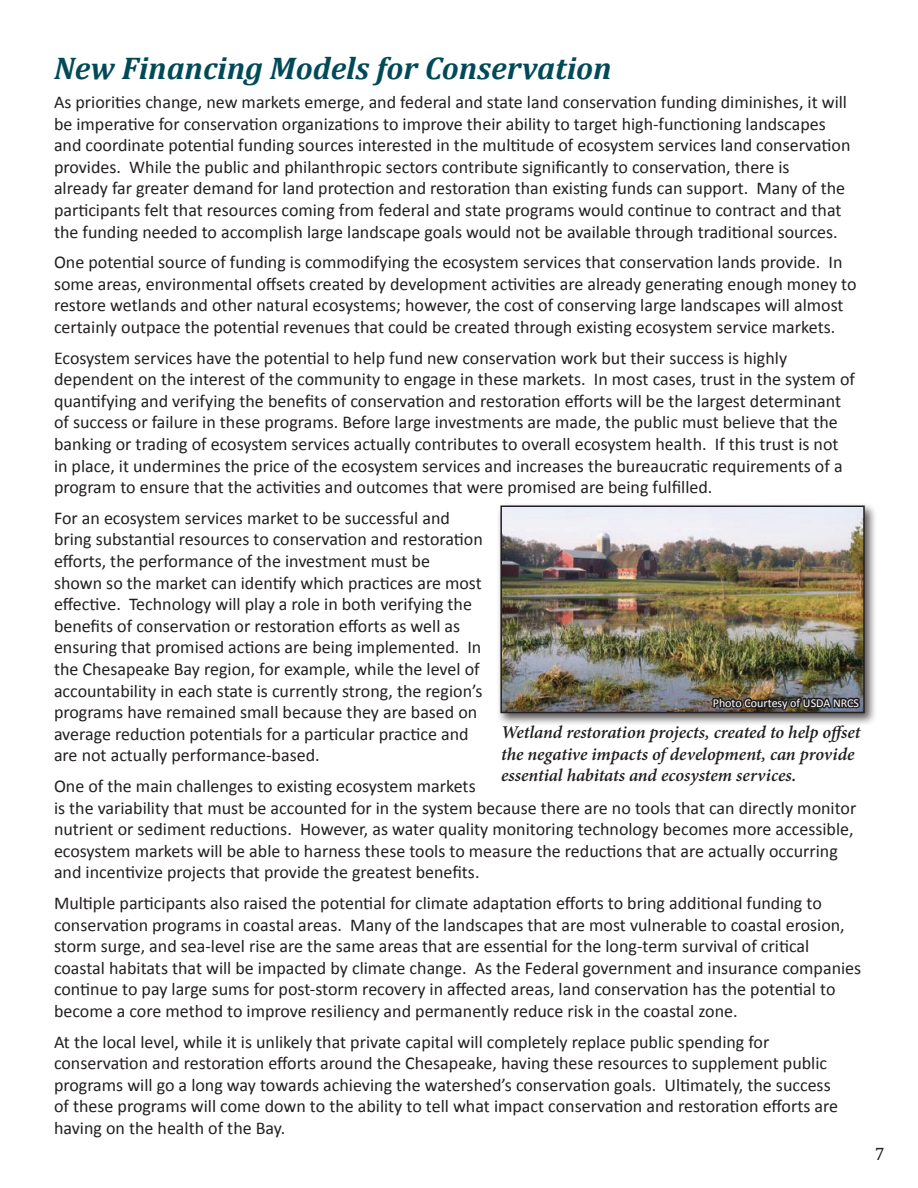
<style>
.page{position:relative;width:918px;height:1188px;background:#fff}
.page>*{position:absolute;margin:0;border:0;box-sizing:border-box;transform-origin:0 0}
.t1{font:italic 700 31.5px "Cambria";color:#004a57}
.t2{font:18px/21.6px "Calibri";color:#231f20}
.t3{font:italic 600 18px/21.6px "Minion Pro";letter-spacing:-.005em;color:#231f20}
.t4{font:18px "Cambria";color:#231f20}
.t5{font:12px "Calibri";color:#fff}
</style>
<div class="page">
<div style="left:497px;top:502px;width:380px;height:224px;background:#231f20;opacity:.75"></div>
<img style="left:503px;top:509px;width:359px;height:201px">
<div style="left:500px;top:506px;width:365px;height:207px;border:2px solid #231f20"></div>
<img style="left:710px;top:682px;width:153px;height:44px">
<h1 class="t1" style="left:54px;top:46px;width:559px">New Financing Models for Conservation</h1>
<p class="t2" style="left:54px;top:91px;width:798px">As priorities change, new markets emerge, and federal and state land conservation funding diminishes, it will be imperative for conservation organizations to improve their ability to target high-functioning landscapes and coordinate potential funding sources interested in the multitude of ecosystem services land conservation provides. While the public and philanthropic sectors contribute significantly to conservation, there is<br>already far greater demand for land protection and restoration than existing funds can support. Many of the participants felt that resources coming from federal and state programs would continue to contract and that the funding needed to accomplish large landscape goals would not be available through traditional sources.</p>
<p class="t2" style="left:54px;top:251px;width:804px">One potential source of funding is commodifying the ecosystem services that conservation lands provide. In some areas, environmental offsets created by development activities are already generating enough money to restore wetlands and other natural ecosystems; however, the cost of conserving large landscapes will almost certainly outpace the potential revenues that could be created through existing ecosystem service markets.</p>
<p class="t2" style="left:54px;top:347px;width:803px">Ecosystem services have the potential to help fund new conservation work but their success is highly dependent on the interest of the community to engage in these markets. In most cases, trust in the system of quantifying and verifying the benefits of conservation and restoration efforts will be the largest determinant of success or failure in these programs. Before large investments are made, the public must believe that the banking or trading of ecosystem services actually contributes to overall ecosystem health. If this trust is not in place, it undermines the price of the ecosystem services and increases the bureaucratic requirements of a program to ensure that the activities and outcomes that were promised are being fulfilled.</p>
<p class="t2" style="left:54px;top:507px;width:430px">For an ecosystem services market to be successful and bring substantial resources to conservation and restoration efforts, the performance of the investment must be<br>shown so the market can identify which practices are most effective. Technology will play a role in both verifying the benefits of conservation or restoration efforts as well as ensuring that promised actions are being implemented. In the Chesapeake Bay region, for example, while the level of accountability in each state is currently strong, the region’s programs have remained small because they are based on average reduction potentials for a particular practice and are not actually performance-based.</p>
<p class="t2" style="left:54px;top:775px;width:804px">One of the main challenges to existing ecosystem markets<br>is the variability that must be accounted for in the system because there are no tools that can directly monitor nutrient or sediment reductions. However, as water quality monitoring technology becomes more accessible, ecosystem markets will be able to harness these tools to measure the reductions that are actually occurring and incentivize projects that provide the greatest benefits.</p>
<p class="t2" style="left:54px;top:892px;width:809px">Multiple participants also raised the potential for climate adaptation efforts to bring additional funding to conservation programs in coastal areas. Many of the landscapes that are most vulnerable to coastal erosion, storm surge, and sea-level rise are the same areas that are essential for the long-term survival of critical coastal habitats that will be impacted by climate change. As the Federal government and insurance companies continue to pay large sums for post-storm recovery in affected areas, land conservation has the potential to become a core method to improve resiliency and permanently reduce risk in the coastal zone.</p>
<p class="t2" style="left:54px;top:1031px;width:786px">At the local level, while it is unlikely that private capital will completely replace public spending for conservation and restoration efforts around the Chesapeake, having these resources to supplement public programs will go a long way towards achieving the watershed’s conservation goals. Ultimately, the success of these programs will come down to the ability to tell what impact conservation and restoration efforts are having on the health of the Bay.</p>
<p class="t5" style="left:713px;top:695px;width:148px">Photo Courtesy of USDA NRCS</p>
<p class="t3" style="left:501px;top:721px;width:361px">Wetland restoration projects, created to help offset the negative impacts of development, can provide essential habitats and ecosystem services.</p>
<p class="t4" style="left:875px;top:1143px;width:11px">7</p>
</div>
